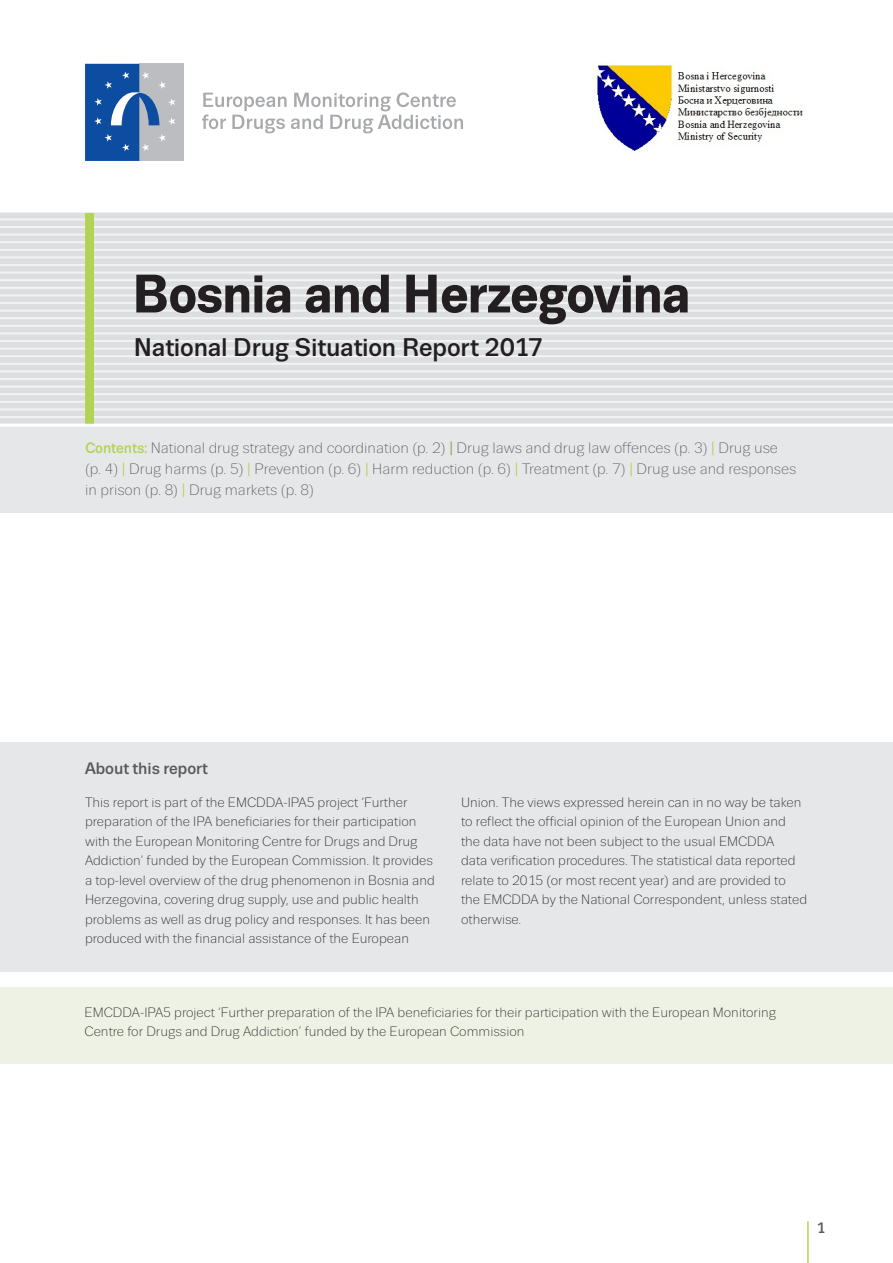
<style>
.page{position:relative;width:893px;height:1263px;background:#fff}
.page>*{position:absolute;margin:0;border:0;box-sizing:border-box;transform-origin:0 0}
.CV_title1{font:700 54px "Trivia Sans";letter-spacing:-.025em;color:#231f20}
.CV_tile2{font:500 25.5px "Trivia Sans";letter-spacing:-.01em;color:#231f20}
.title2{font:500 16.5px "Trivia Sans";color:#57585a}
.Content{font:300 15px/21px "Trivia Sans";color:#57585a}
.t1{font:500 15px "Trivia Sans";color:#57585a}
.text{font:300 13.5px/19.5px "Trivia Sans";color:#231f20}
.s1{font-weight:500;color:#b2d454}
.s2{font-weight:400;color:#839e3d}
.s3{font-weight:400;color:#b2d454}
</style>
<div class="page">
<hr style="left:807px;top:1221px;width:2px;height:42px;background:#b2d454">
<div style="left:0;top:213px;width:893px;height:212px;background:#dddee0"></div>
<hr style="left:0;top:213px;width:893px;height:1px;background:#f2f3f4">
<hr style="left:0;top:218px;width:893px;height:2px;background:#f2f3f4">
<hr style="left:0;top:226px;width:893px;height:2px;background:#f2f3f4">
<hr style="left:0;top:234px;width:893px;height:2px;background:#f2f3f4">
<hr style="left:0;top:241px;width:893px;height:2px;background:#f2f3f4">
<hr style="left:0;top:249px;width:893px;height:2px;background:#f2f3f4">
<hr style="left:0;top:256px;width:893px;height:2px;background:#f2f3f4">
<hr style="left:0;top:264px;width:893px;height:2px;background:#f2f3f4">
<hr style="left:0;top:272px;width:893px;height:2px;background:#f2f3f4">
<hr style="left:0;top:279px;width:893px;height:2px;background:#f2f3f4">
<hr style="left:0;top:287px;width:893px;height:2px;background:#f2f3f4">
<hr style="left:0;top:294px;width:893px;height:2px;background:#f2f3f4">
<hr style="left:0;top:302px;width:893px;height:2px;background:#f2f3f4">
<hr style="left:0;top:310px;width:893px;height:2px;background:#f2f3f4">
<hr style="left:0;top:317px;width:893px;height:2px;background:#f2f3f4">
<hr style="left:0;top:325px;width:893px;height:2px;background:#f2f3f4">
<hr style="left:0;top:332px;width:893px;height:2px;background:#f2f3f4">
<hr style="left:0;top:340px;width:893px;height:2px;background:#f2f3f4">
<hr style="left:0;top:348px;width:893px;height:2px;background:#f2f3f4">
<hr style="left:0;top:355px;width:893px;height:2px;background:#f2f3f4">
<hr style="left:0;top:363px;width:893px;height:2px;background:#f2f3f4">
<hr style="left:0;top:370px;width:893px;height:2px;background:#f2f3f4">
<hr style="left:0;top:378px;width:893px;height:2px;background:#f2f3f4">
<hr style="left:0;top:386px;width:893px;height:2px;background:#f2f3f4">
<hr style="left:0;top:393px;width:893px;height:2px;background:#f2f3f4">
<hr style="left:0;top:401px;width:893px;height:2px;background:#f2f3f4">
<hr style="left:0;top:408px;width:893px;height:2px;background:#f2f3f4">
<hr style="left:0;top:416px;width:893px;height:2px;background:#f2f3f4">
<div style="left:0;top:425px;width:893px;height:87px;background:#e6e7e9"></div>
<svg style="left:202px;top:92px;width:261px;height:41px"></svg>
<div style="left:139px;top:64px;width:45px;height:97px;background:#bcbdc0"></div>
<svg style="left:85px;top:64px;width:90px;height:97px"></svg>
<div style="left:85px;top:213px;width:9px;height:210px;background:#b2d454"></div>
<hr style="left:0;top:424px;width:893px;height:3px;background:#fff">
<div style="left:0;top:742px;width:893px;height:230px;background:#e6e7e9"></div>
<div style="left:0;top:988px;width:893px;height:76px;background:#eef2e5"></div>
<img style="left:597px;top:64px;width:206px;height:87px">
<p class="CV_title1" style="left:132px;top:264px;width:560px">Bosnia and Herzegovina</p>
<p class="CV_tile2" style="left:134px;top:333px;width:411px">National Drug Situation Report 2017</p>
<p class="Content" style="left:85px;top:438px;width:713px"><span class="s1">Contents:</span> National drug strategy and coordination (p. 2) <span class="s2">|</span> Drug laws and drug law offences (p. 3) <span class="s3">|</span> Drug use (p. 4) <span class="s3">|</span> Drug harms (p. 5) <span class="s3">|</span> Prevention (p. 6) <span class="s3">|</span> Harm reduction (p. 6) <span class="s3">|</span> Treatment (p. 7) <span class="s3">|</span> Drug use and responses in prison (p. 8) <span class="s3">|</span> Drug markets (p. 8)</p>
<p class="title2" style="left:85px;top:760px;width:124px">About this report</p>
<p class="text" style="left:85px;top:792px;width:351px">This report is part of the EMCDDA-IPA5 project ‘Further preparation of the IPA beneficiaries for their participation with the European Monitoring Centre for Drugs and Drug Addiction’ funded by the European Commission. It provides a top-level overview of the drug phenomenon in Bosnia and Herzegovina, covering drug supply, use and public health problems as well as drug policy and responses. It has been produced with the financial assistance of the European</p>
<p class="text" style="left:461px;top:792px;width:348px">Union. The views expressed herein can in no way be taken to reflect the official opinion of the European Union and the data have not been subject to the usual EMCDDA<br>data verification procedures. The statistical data reported relate to 2015 (or most recent year) and are provided to the EMCDDA by the National Correspondent, unless stated otherwise.</p>
<p class="text" style="left:85px;top:1002px;width:693px">EMCDDA-IPA5 project ‘Further preparation of the IPA beneficiaries for their participation with the European Monitoring<br>Centre for Drugs and Drug Addiction’ funded by the European Commission</p>
<p class="t1" style="left:816px;top:1220px;width:10px">1</p>
</div>
